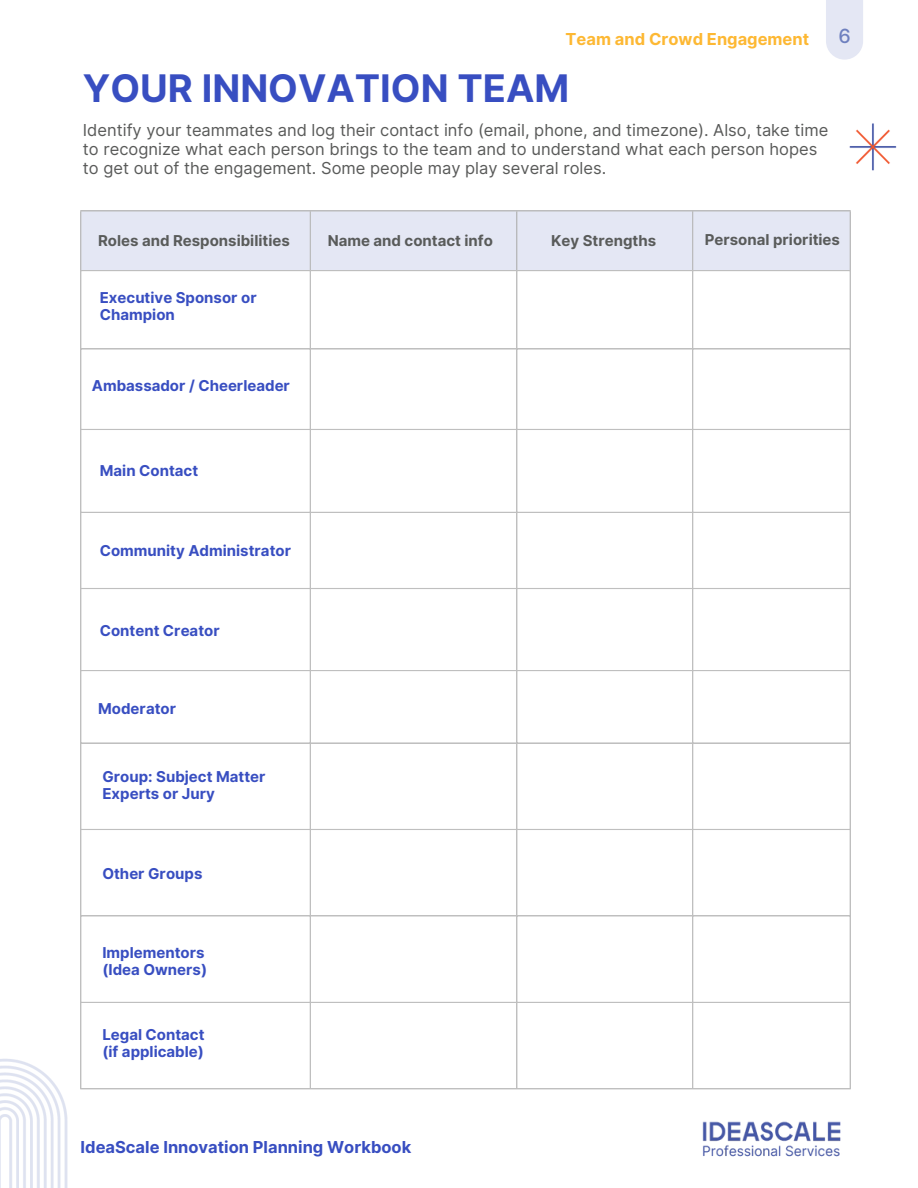
<style>
.page{position:relative;width:918px;height:1188px;background:#fff}
.page>*{position:absolute;margin:0;border:0;box-sizing:border-box;transform-origin:0 0}
.t1{font:700 37.95px "Inter";color:#384ec1}
.t2{font:500 19.5px "Inter";color:#6e80bf}
.t3{font:16.5px/19.2px "Inter";color:#595a59}
.t4{font:700 16.5px "Inter";color:#384ec1}
.t5{font:700 16.5px "Inter";color:#fdb833}
.t6{font:700 15px/16.8px "Inter";color:#384ec1}
.t7{font:700 15px "Inter";color:#595b5a}
</style>
<div class="page">
<svg style="left:826px;top:0;width:37px;height:60px;background:#e5e8f4"></svg>
<img style="left:0;top:1059px;width:68px;height:129px">
<img style="left:849px;top:123px;width:48px;height:48px">
<img style="left:702px;top:1121px;width:139px;height:36px">
<div style="left:81px;top:212px;width:769px;height:58px;background:#e4e7f4"></div>
<hr style="left:80px;top:212px;width:1px;height:876px;background:#bfbfbf">
<hr style="left:310px;top:212px;width:1px;height:876px;background:#bfbfbf">
<hr style="left:516px;top:212px;width:1px;height:876px;background:#bfbfbf">
<hr style="left:692px;top:212px;width:1px;height:876px;background:#bfbfbf">
<hr style="left:850px;top:212px;width:1px;height:876px;background:#bfbfbf">
<hr style="left:80px;top:210px;width:771px;height:2px;background:#bfbfbf">
<hr style="left:80px;top:270px;width:771px;height:1px;background:#bfbfbf">
<hr style="left:80px;top:348px;width:771px;height:2px;background:#bfbfbf">
<hr style="left:80px;top:429px;width:771px;height:1px;background:#bfbfbf">
<hr style="left:80px;top:512px;width:771px;height:1px;background:#bfbfbf">
<hr style="left:80px;top:588px;width:771px;height:1px;background:#bfbfbf">
<hr style="left:80px;top:670px;width:771px;height:1px;background:#bfbfbf">
<hr style="left:80px;top:742px;width:771px;height:2px;background:#bfbfbf">
<hr style="left:80px;top:829px;width:771px;height:1px;background:#bfbfbf">
<hr style="left:80px;top:915px;width:771px;height:1px;background:#bfbfbf">
<hr style="left:80px;top:1002px;width:771px;height:1px;background:#bfbfbf">
<hr style="left:80px;top:1088px;width:771px;height:1px;background:#bfbfbf">
<h1 class="t5" style="left:566px;top:29px;width:245px">Team and Crowd Engagement</h1>
<p class="t1" style="left:83px;top:65px;width:488px">YOUR INNOVATION TEAM</p>
<p class="t3" style="left:83px;top:120px;width:747px">Identify your teammates and log their contact info (email, phone, and timezone). Also, take time to recognize what each person brings to the team and to understand what each person hopes to get out of the engagement. Some people may play several roles.</p>
<h2 class="t2" style="left:838px;top:24px;width:14px">6</h2>
<h2 class="t7" style="left:98px;top:231px;width:193px">Roles and Responsibilities</h2>
<h2 class="t6" style="left:100px;top:290px;width:158px">Executive Sponsor or<br>Champion</h2>
<h2 class="t6" style="left:92px;top:377px;width:200px">Ambassador / Cheerleader</h2>
<h2 class="t6" style="left:100px;top:463px;width:100px">Main Contact</h2>
<h2 class="t6" style="left:100px;top:542px;width:193px">Community Administrator</h2>
<h2 class="t6" style="left:100px;top:622px;width:122px">Content Creator</h2>
<p class="t6" style="left:98px;top:700px;width:80px">Moderator</p>
<h2 class="t6" style="left:102px;top:769px;width:165px">Group: Subject Matter<br>Experts or Jury</h2>
<h2 class="t6" style="left:102px;top:865px;width:102px">Other Groups</h2>
<h2 class="t6" style="left:102px;top:944px;width:106px">Implementors (Idea Owners)</h2>
<h2 class="t6" style="left:102px;top:1027px;width:104px">Legal Contact (if applicable)</h2>
<h2 class="t7" style="left:328px;top:231px;width:167px">Name and contact info</h2>
<h2 class="t7" style="left:551px;top:231px;width:107px">Key Strengths</h2>
<h2 class="t7" style="left:705px;top:231px;width:137px">Personal priorities</h2>
<p class="t4" style="left:81px;top:1138px;width:332px">IdeaScale Innovation Planning Workbook</p>
</div>
